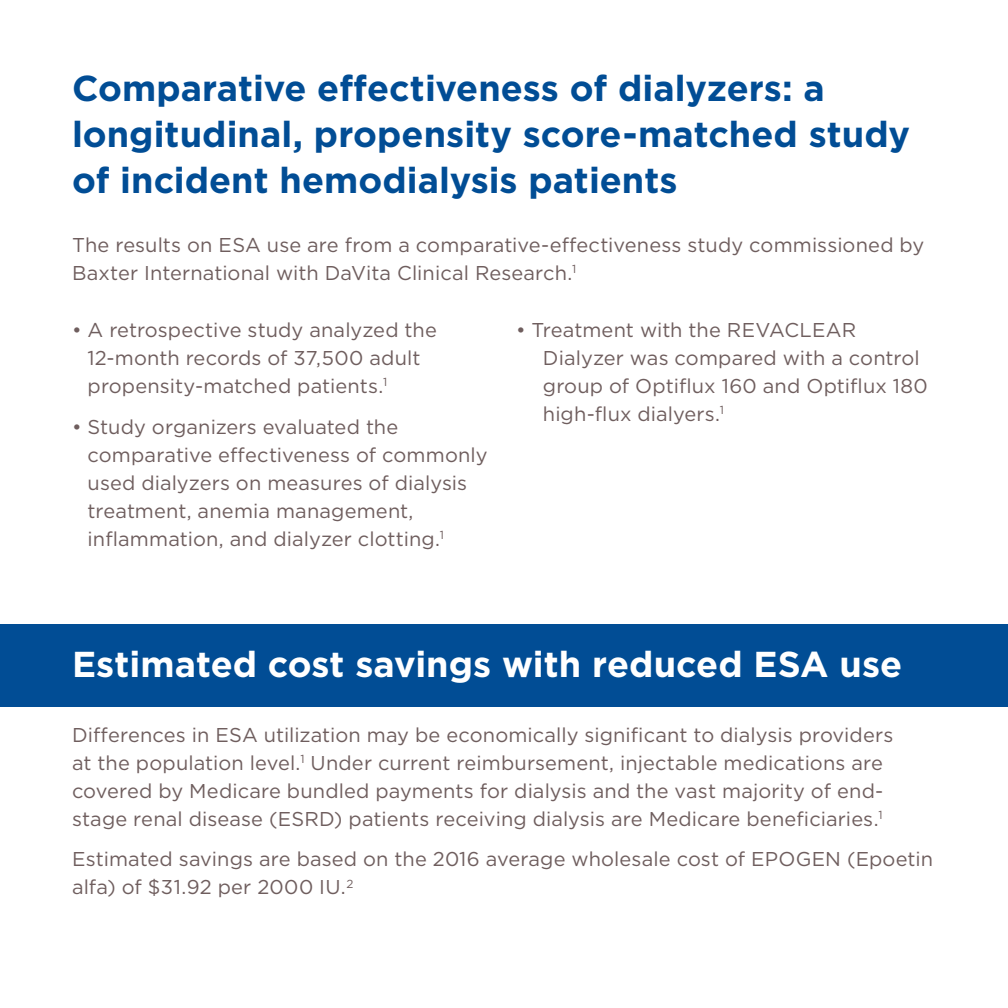
<style>
.page{position:relative;width:1008px;height:1008px;background:#fff}
.page>*{position:absolute;margin:0;border:0;box-sizing:border-box;transform-origin:0 0}
.Intro_paragraph{font:700 36px/46px "Gotham";color:#014d95}
.Intro_paragraph-2{font:700 36px "Gotham";color:#fff}
.NEW_BODY_10_14{font:20px/28px "Gotham";letter-spacing:.005em;color:#6f5e5e}
</style>
<div class="page">
<div style="left:0;top:624px;width:1008px;height:82px;background:#014d95"></div>
<p class="Intro_paragraph" style="left:72px;top:65px;width:840px">Comparative effectiveness of dialyzers: a longitudinal, propensity score-matched study of incident hemodialysis patients</p>
<p class="NEW_BODY_10_14" style="left:72px;top:231px;width:854px">The results on ESA use are from a comparative-effectiveness study commissioned by<br>Baxter International with DaVita Clinical Research.<sup>1</sup></p>
<p class="NEW_BODY_10_14" style="left:88px;top:316px;width:351px;text-indent:-16px">• A retrospective study analyzed the<br>12-month records of 37,500 adult propensity-matched patients.<sup>1</sup></p>
<p class="NEW_BODY_10_14" style="left:88px;top:412px;width:402px;text-indent:-16px">• Study organizers evaluated the comparative effectiveness of commonly used dialyzers on measures of dialysis treatment, anemia management, inflammation, and dialyzer clotting.<sup>1</sup></p>
<p class="NEW_BODY_10_14" style="left:543px;top:316px;width:386px;text-indent:-27px">• Treatment with the REVACLEAR<br>Dialyzer was compared with a control group of Optiflux 160 and Optiflux 180 high-flux dialyers.<sup>1</sup></p>
<p class="Intro_paragraph-2" style="left:72px;top:641px;width:832px">Estimated cost savings with reduced ESA use</p>
<p class="NEW_BODY_10_14" style="left:72px;top:720px;width:823px">Differences in ESA utilization may be economically significant to dialysis providers at the population level.<sup>1</sup> Under current reimbursement, injectable medications are covered by Medicare bundled payments for dialysis and the vast majority of end&shy;stage renal disease (ESRD) patients receiving dialysis are Medicare beneficiaries.<sup>1</sup></p>
<p class="NEW_BODY_10_14" style="left:72px;top:845px;width:863px">Estimated savings are based on the 2016 average wholesale cost of EPOGEN (Epoetin alfa) of $31.92 per 2000 IU.<sup>2</sup></p>
</div>
